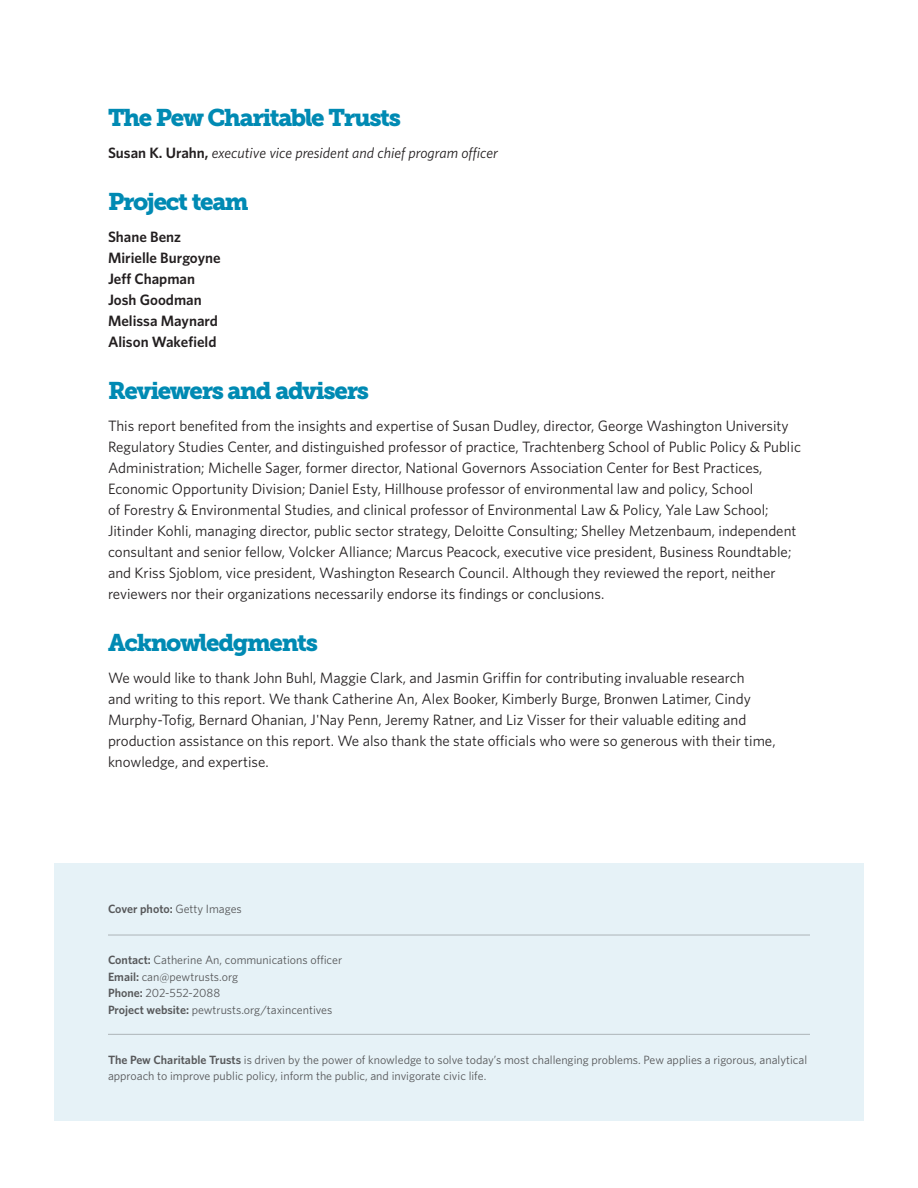
<style>
.page{position:relative;width:918px;height:1188px;background:#fff}
.page>*{position:absolute;margin:0;border:0;box-sizing:border-box;transform-origin:0 0}
.t1{font:24px "Museo Slab 900";letter-spacing:-.055em;color:#008ab3}
.t2{font:15px/21px "Whitney";color:#231f20}
.t3{font:600 15px/21px "Whitney";color:#231f20}
.t4{font:italic 15px "Whitney";color:#231f20}
.t5{font:12px/16.5px "Whitney";color:#57585a}
.t6{font:600 12px "Whitney";color:#57585a}
.s1{font-weight:600;font-style:normal}
.s2{font-weight:400}
.s3{font-weight:600}
</style>
<div class="page">
<div style="left:54px;top:863px;width:810px;height:257px;background:#e6f2f7"></div>
<hr style="left:108px;top:1034px;width:702px;height:1px;background:#231f20">
<hr style="left:108px;top:935px;width:702px;height:1px;background:#231f20">
<h1 class="t1" style="left:108px;top:104px;width:295px">The Pew Charitable Trusts</h1>
<p class="t4" style="left:108px;top:142px;width:391px"><span class="s1">Susan K. Urahn,</span> executive vice president and chief program officer</p>
<h1 class="t1" style="left:108px;top:188px;width:142px">Project team</h1>
<p class="t3" style="left:108px;top:225px;width:114px">Shane Benz<br>Mirielle Burgoyne<br>Jeff Chapman<br>Josh Goodman<br>Melissa Maynard<br>Alison Wakefield</p>
<h1 class="t1" style="left:108px;top:377px;width:262px">Reviewers and advisers</h1>
<p class="t2" style="left:108px;top:414px;width:694px">This report benefited from the insights and expertise of Susan Dudley, director, George Washington University Regulatory Studies Center, and distinguished professor of practice, Trachtenberg School of Public Policy &amp; Public Administration; Michelle Sager, former director, National Governors Association Center for Best Practices, Economic Opportunity Division; Daniel Esty, Hillhouse professor of environmental law and policy, School<br>of Forestry &amp; Environmental Studies, and clinical professor of Environmental Law &amp; Policy, Yale Law School; Jitinder Kohli, managing director, public sector strategy, Deloitte Consulting; Shelley Metzenbaum, independent consultant and senior fellow, Volcker Alliance; Marcus Peacock, executive vice president, Business Roundtable; and Kriss Sjoblom, vice president, Washington Research Council. Although they reviewed the report, neither reviewers nor their organizations necessarily endorse its findings or conclusions.</p>
<h1 class="t1" style="left:108px;top:629px;width:211px">Acknowledgments</h1>
<p class="t2" style="left:108px;top:666px;width:669px">We would like to thank John Buhl, Maggie Clark, and Jasmin Griffin for contributing invaluable research<br>and writing to this report. We thank Catherine An, Alex Booker, Kimberly Burge, Bronwen Latimer, Cindy Murphy-Tofig, Bernard Ohanian, J'Nay Penn, Jeremy Ratner, and Liz Visser for their valuable editing and production assistance on this report. We also thank the state officials who were so generous with their time, knowledge, and expertise.</p>
<p class="t6" style="left:108px;top:901px;width:135px">Cover photo: <span class="s2">Getty Images</span></p>
<p class="t5" style="left:108px;top:952px;width:236px"><span class="s3">Contact:</span> Catherine An, communications officer <span class="s3">Email:</span> can@pewtrusts.org<br><span class="s3">Phone:</span> 202-552-2088<br><span class="s3">Project website:</span> pewtrusts.org/taxincentives</p>
<p class="t5" style="left:108px;top:1051px;width:701px"><span class="s3">The Pew Charitable Trusts</span> is driven by the power of knowledge to solve today’s most challenging problems. Pew applies a rigorous, analytical approach to improve public policy, inform the public, and invigorate civic life.</p>
</div>
